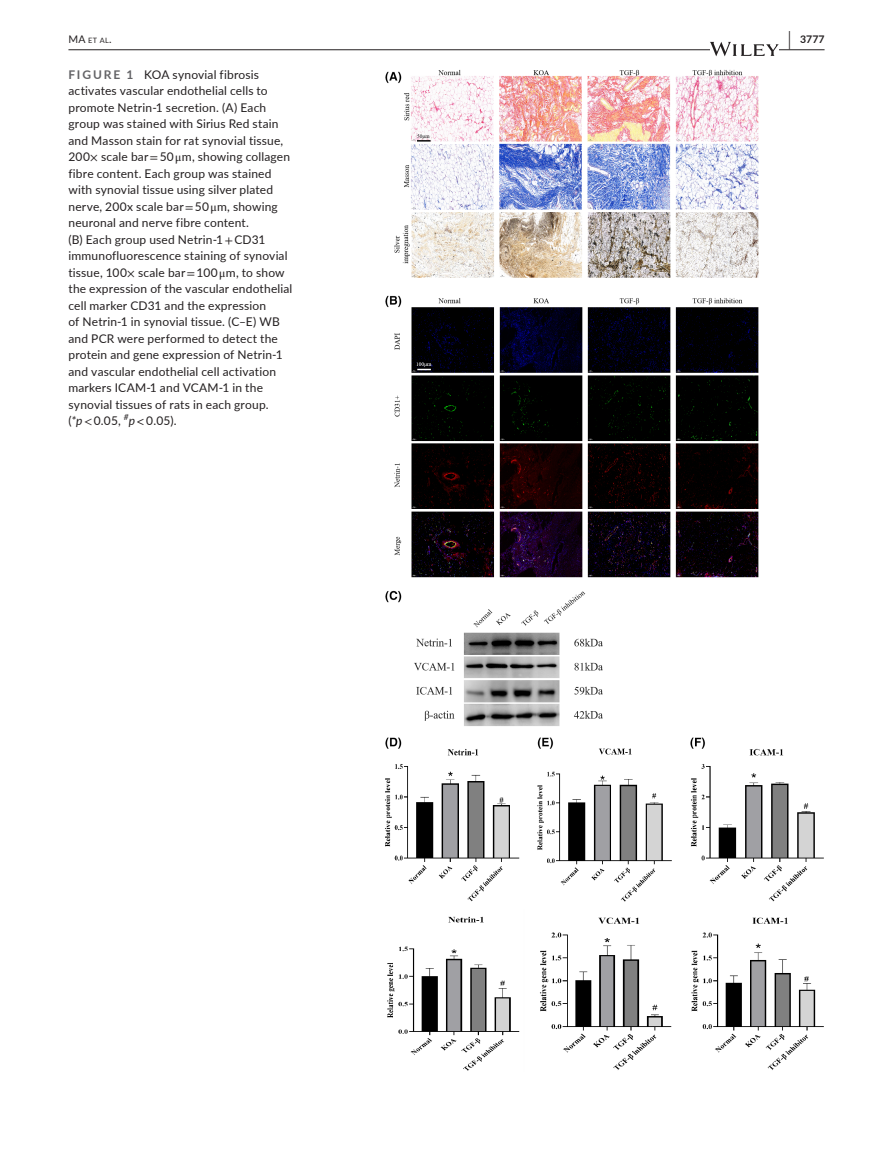
<style>
.page{position:relative;width:893px;height:1174px;background:#fff}
.page>*{position:absolute;margin:0;border:0;box-sizing:border-box;transform-origin:0 0}
.t1{font:12px/16.5px "Lato";letter-spacing:.015em;color:#231f20}
.t2{font:700 10.5px "Lato";color:#231f20}
.t3{font:italic 8.4px "Lato";color:#231f20}
.t4{font:7.35px "Lato";color:#231f20}
.s1{font-size:10.5px}
.s2{font-size:19.5px}
.s3{font-weight:700;color:#636366}
.s4{font-family:"STIX"}
.s5{font-style:italic}
.s6{font-family:"STIX";font-style:italic}
</style>
<div class="page">
<hr style="left:68px;top:49px;width:756px;height:1px;background:#231f20">
<svg style="left:710px;top:42px;width:69px;height:14px"></svg>
<img style="left:385px;top:69px;width:439px;height:1002px">
<p class="t4" style="left:68px;top:35px;width:45px"><span class="s1">MA</span> et al<span class="s1">.</span></p>
<p class="t2" style="left:789px;top:31px;width:37px"><span class="s2">|</span> 3777</p>
<p class="t1" style="left:68px;top:66px;width:225px"><span class="s3">FIGURE 1</span> KOA synovial fibrosis activates vascular endothelial cells to promote Netrin-1 secretion. (A) Each group was stained with Sirius Red stain and Masson stain for rat synovial tissue, 200<span class="s4">×</span> scale bar <span class="s4">=</span> 50 <span class="s4">μ</span>m, showing collagen fibre content. Each group was stained with synovial tissue using silver plated nerve, 200x scale bar <span class="s4">=</span> 50 <span class="s4">μ</span>m, showing neuronal and nerve fibre content.<br>(B) Each group used Netrin-1 <span class="s4">+</span> CD31 immunofluorescence staining of synovial tissue, 100<span class="s4">×</span> scale bar <span class="s4">=</span> 100 <span class="s4">μ</span>m, to show the expression of the vascular endothelial cell marker CD31 and the expression<br>of Netrin-1 in synovial tissue. (C–E) WB and PCR were performed to detect the protein and gene expression of Netrin-1 and vascular endothelial cell activation markers ICAM-1 and VCAM-1 in the synovial tissues of rats in each group. (<span class="s5">*p</span><span class="s4">&lt;</span> 0.05,</p>
<p class="t3" style="left:124px;top:411px;width:6px">#</p>
<p class="t1" style="left:129px;top:412px;width:49px"><span class="s5">p</span> <span class="s6">&lt;</span> 0.05).</p>
</div>
